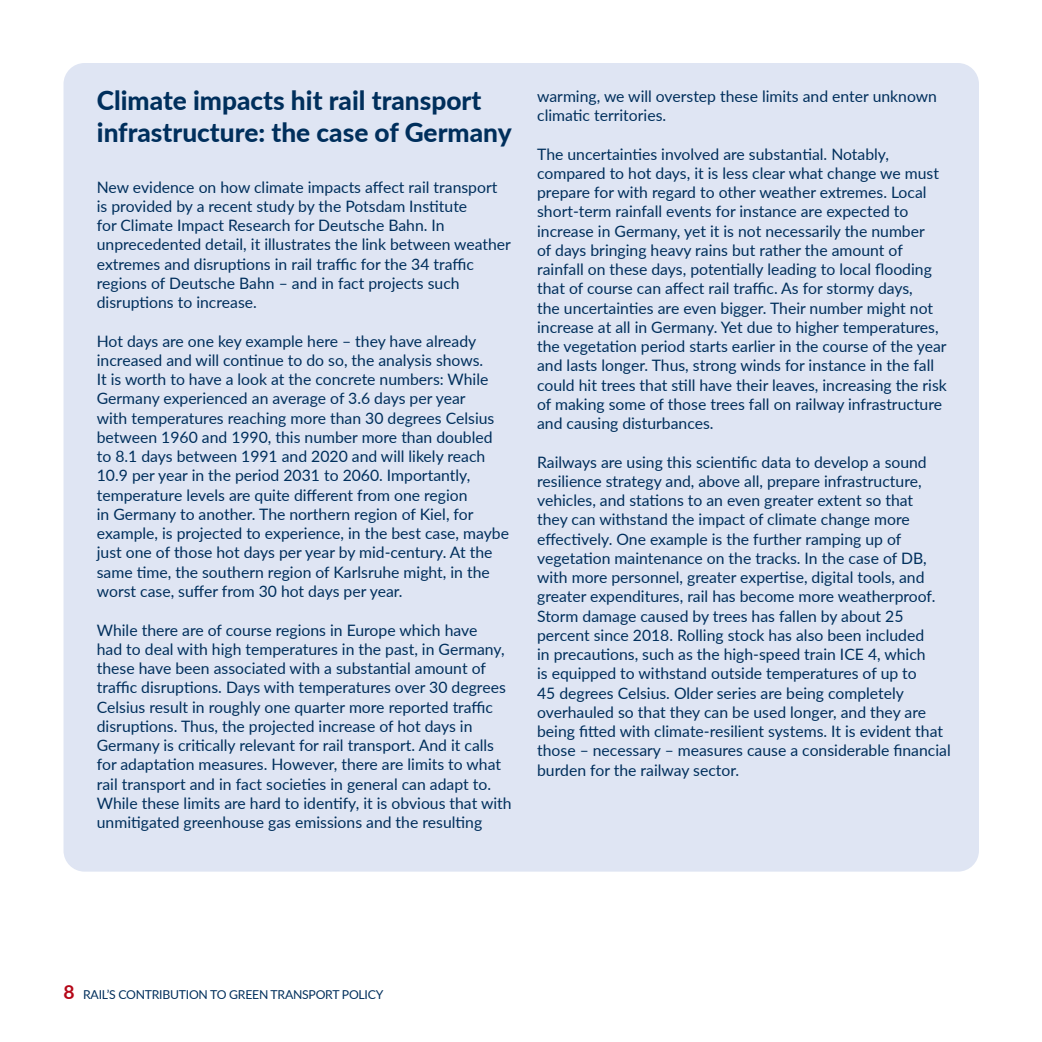
<style>
.page{position:relative;width:1042px;height:1042px;background:#fff}
.page>*{position:absolute;margin:0;border:0;box-sizing:border-box;transform-origin:0 0}
.t1{font:800 26.25px/31.5px "Lato";color:#002f5c}
.t2{font:15.75px/19.2px "Lato";color:#002f5c}
.t3{font:12.25px "Lato";letter-spacing:-.02em;color:#002f5c}
.s1{font-weight:700;font-size:19.25px;color:#b50718}
</style>
<div class="page">
<div style="left:63px;top:63px;width:916px;height:808px;background:#dfe5f3;border-radius:21px"></div>
<h1 class="t1" style="left:97px;top:84px;width:416px">Climate impacts hit rail transport infrastructure: the case of Germany</h1>
<p class="t2" style="left:97px;top:177px;width:416px">New evidence on how climate impacts affect rail transport is provided by a recent study by the Potsdam Institute<br>for Climate Impact Research for Deutsche Bahn. In unprecedented detail, it illustrates the link between weather extremes and disruptions in rail traffic for the 34 traffic regions of Deutsche Bahn – and in fact projects such disruptions to increase.</p>
<p class="t2" style="left:97px;top:331px;width:414px">Hot days are one key example here – they have already increased and will continue to do so, the analysis shows.<br>It is worth to have a look at the concrete numbers: While Germany experienced an average of 3.6 days per year<br>with temperatures reaching more than 30 degrees Celsius between 1960 and 1990, this number more than doubled to 8.1 days between 1991 and 2020 and will likely reach 10.9 per year in the period 2031 to 2060. Importantly, temperature levels are quite different from one region<br>in Germany to another. The northern region of Kiel, for example, is projected to experience, in the best case, maybe just one of those hot days per year by mid-century. At the same time, the southern region of Karlsruhe might, in the worst case, suffer from 30 hot days per year.</p>
<p class="t2" style="left:97px;top:619px;width:416px">While there are of course regions in Europe which have<br>had to deal with high temperatures in the past, in Germany, these have been associated with a substantial amount of traffic disruptions. Days with temperatures over 30 degrees Celsius result in roughly one quarter more reported traffic disruptions. Thus, the projected increase of hot days in Germany is critically relevant for rail transport. And it calls for adaptation measures. However, there are limits to what rail transport and in fact societies in general can adapt to.<br>While these limits are hard to identify, it is obvious that with unmitigated greenhouse gas emissions and the resulting</p>
<p class="t2" style="left:537px;top:86px;width:401px">warming, we will overstep these limits and enter unknown climatic territories.</p>
<p class="t2" style="left:537px;top:144px;width:411px">The uncertainties involved are substantial. Notably, compared to hot days, it is less clear what change we must prepare for with regard to other weather extremes. Local short-term rainfall events for instance are expected to increase in Germany, yet it is not necessarily the number<br>of days bringing heavy rains but rather the amount of rainfall on these days, potentially leading to local flooding that of course can affect rail traffic. As for stormy days,<br>the uncertainties are even bigger. Their number might not increase at all in Germany. Yet due to higher temperatures, the vegetation period starts earlier in the course of the year and lasts longer. Thus, strong winds for instance in the fall could hit trees that still have their leaves, increasing the risk of making some of those trees fall on railway infrastructure and causing disturbances.</p>
<p class="t2" style="left:537px;top:452px;width:415px">Railways are using this scientific data to develop a sound resilience strategy and, above all, prepare infrastructure, vehicles, and stations to an even greater extent so that<br>they can withstand the impact of climate change more effectively. One example is the further ramping up of vegetation maintenance on the tracks. In the case of DB, with more personnel, greater expertise, digital tools, and greater expenditures, rail has become more weatherproof.<br>Storm damage caused by trees has fallen by about 25 percent since 2018. Rolling stock has also been included<br>in precautions, such as the high-speed train ICE 4, which<br>is equipped to withstand outside temperatures of up to<br>45 degrees Celsius. Older series are being completely overhauled so that they can be used longer, and they are being fitted with climate-resilient systems. It is evident that those – necessary – measures cause a considerable financial burden for the railway sector.</p>
<p class="t3" style="left:63px;top:986px;width:321px"><span class="s1">8</span> RAIL’S CONTRIBUTION TO GREEN TRANSPORT POLICY</p>
</div>
